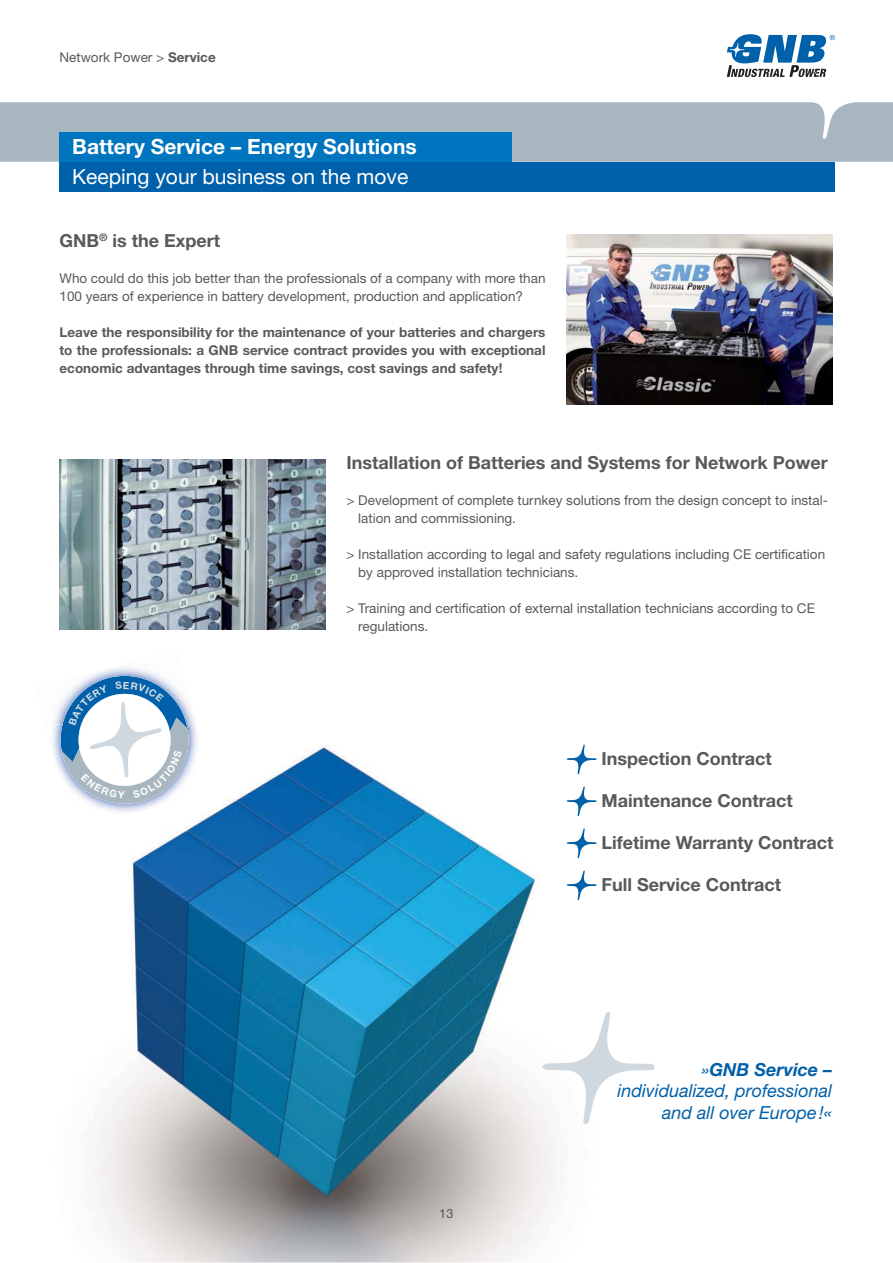
<style>
.page{position:relative;width:893px;height:1263px;background:#fff}
.page>*{position:absolute;margin:0;border:0;box-sizing:border-box;transform-origin:0 0}
.t1{font:700 21px "Helvetica Neue LT Std";color:#fff}
.t2{font:21px "Helvetica Neue LT Std";color:#fff}
.t3{font:700 18px "Helvetica Neue LT Std";color:#58595b}
.t4{font:italic 18px/21.6px "Helvetica Neue LT Std";color:#0060a9;text-align:right}
.t5{font:13.5px/18px "Helvetica Neue LT Std";color:#58595b}
.t6{font:700 13.5px/18px "Helvetica Neue LT Std";color:#58595b;text-align:justify}
.t7{font:12.75px "Helvetica Neue LT Std";color:#58595b}
.s1{font-weight:700}
</style>
<div class="page">
<div style="left:0;top:102px;width:893px;height:60px;background:#a7b6bf"></div>
<img style="left:567px;top:234px;width:265px;height:170px">
<img style="left:60px;top:459px;width:265px;height:170px">
<svg style="left:727px;top:34px;width:108px;height:43px"></svg>
<img style="left:94px;top:745px;width:461px;height:518px">
<svg style="left:540px;top:1010px;width:115px;height:115px"></svg>
<svg style="left:566px;top:744px;width:31px;height:31px"></svg>
<svg style="left:566px;top:786px;width:31px;height:31px"></svg>
<svg style="left:566px;top:828px;width:31px;height:31px"></svg>
<svg style="left:566px;top:870px;width:31px;height:31px"></svg>
<img style="left:52px;top:725px;width:163px;height:105px">
<div style="left:60px;top:132px;width:452px;height:30px;background:#0075bf"></div>
<div style="left:60px;top:162px;width:775px;height:30px;background:#0060a9"></div>
<svg style="left:54px;top:669px;width:141px;height:142px"></svg>
<p class="t5" style="left:60px;top:50px;width:158px">Network Power &gt; <span class="s1">Service</span></p>
<h1 class="t1" style="left:72px;top:139px;width:346px">Battery Service – Energy Solutions</h1>
<h1 class="t2" style="left:72px;top:169px;width:337px">Keeping your business on the move</h1>
<h2 class="t3" style="left:60px;top:234px;width:162px">GNB<sup>®</sup> is the Expert</h2>
<p class="t5" style="left:60px;top:270px;width:487px">Who could do this job better than the professionals of a company with more than<br>100 years of experience in battery development, production and application?</p>
<p class="t6" style="left:60px;top:324px;width:487px">Leave the responsibility for the maintenance of your batteries and chargers to the professionals: a GNB service contract provides you with exceptional economic advantages through time savings, cost savings and safety!</p>
<h2 class="t3" style="left:346px;top:456px;width:483px">Installation of Batteries and Systems for Network Power</h2>
<p class="t5" style="left:358px;top:492px;width:471px;text-indent:-12px">&gt; Development of complete turnkey solutions from the design concept to instal&shy;lation and commissioning.</p>
<p class="t5" style="left:358px;top:546px;width:468px;text-indent:-12px">&gt; Installation according to legal and safety regulations including CE certification by approved installation technicians.</p>
<p class="t5" style="left:358px;top:600px;width:458px;text-indent:-12px">&gt; Training and certification of external installation technicians according to CE regulations.</p>
<h2 class="t3" style="left:601px;top:752px;width:172px">Inspection Contract</h2>
<h2 class="t3" style="left:601px;top:794px;width:193px">Maintenance Contract</h2>
<h2 class="t3" style="left:601px;top:836px;width:233px">Lifetime Warranty Contract</h2>
<h2 class="t3" style="left:601px;top:878px;width:181px">Full Service Contract</h2>
<p class="t7" style="left:439px;top:1209px;width:16px">13</p>
<h2 class="t4" style="left:617px;top:1060px;width:216px">»<span class="s1">GNB Service – </span>individualized, professional and all over Europe !«</h2>
</div>
